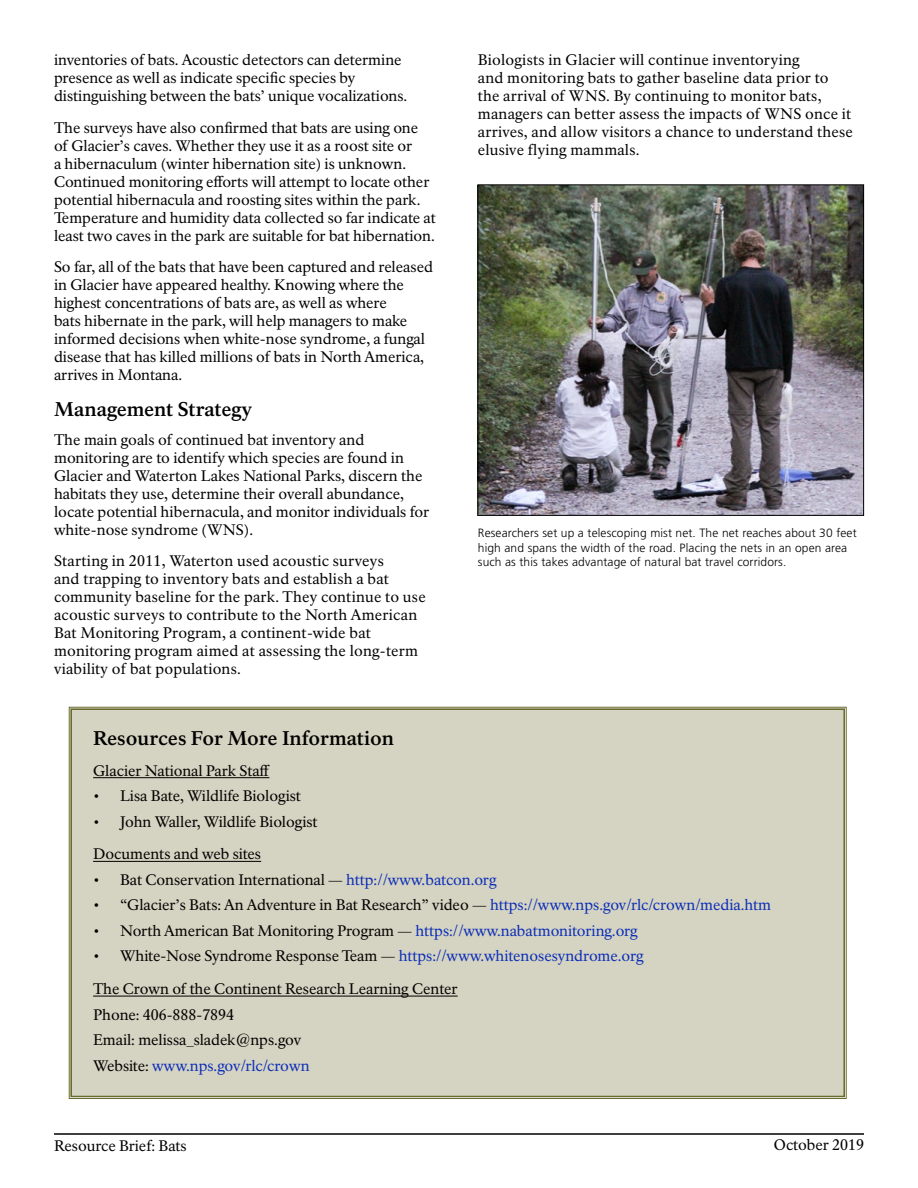
<style>
.page{position:relative;width:918px;height:1188px;background:#fff}
.page>*{position:absolute;margin:0;border:0;box-sizing:border-box;transform-origin:0 0}
.Subtitle{font:700 19.5px "NPS Rawlinson OT";letter-spacing:-.005em;color:#000}
.Body{font:15px/18px "NPS Rawlinson OT";color:#000}
.Body-2{font:15px/18px "NPS Rawlinson OT";letter-spacing:.02em;color:#000}
.Resource_List{font:15px "NPS Rawlinson OT";color:#000}
.Resource_List-2{font:15px "NPS Rawlinson OT";letter-spacing:-.005em;color:#0a2db9}
.Publication_Informat{font:15px "NPS Rawlinson OT";color:#000}
.Caption_Text{font:300 12px/14.4px "Frutiger LT Std";letter-spacing:.01em;color:#000}
.s1{color:#0a2db9}
.s2{color:#000}
</style>
<div class="page">
<hr style="left:54px;top:1133px;width:810px;height:2px;background:#000">
<img style="left:480px;top:186px;width:382px;height:328px">
<div style="left:478px;top:184px;width:386px;height:332px;border:1px solid #000"></div>
<div style="left:69px;top:707px;width:778px;height:392px;background:#d5d3c1"></div>
<div style="left:70px;top:708px;width:775px;height:389px;border:2px solid #686b2d"></div>
<hr style="left:93px;top:777px;width:176px;height:1px;background:#000">
<hr style="left:93px;top:861px;width:168px;height:1px;background:#000">
<hr style="left:93px;top:996px;width:365px;height:1px;background:#000">
<p class="Body" style="left:54px;top:51px;width:355px">inventories of bats. Acoustic detectors can determine presence as well as indicate specific species by distinguishing between the bats’ unique vocalizations.</p>
<p class="Body" style="left:54px;top:119px;width:383px">The surveys have also confirmed that bats are using one<br>of Glacier’s caves. Whether they use it as a roost site or<br>a hibernaculum (winter hibernation site) is unknown.<br>Continued monitoring efforts will attempt to locate other potential hibernacula and roosting sites within the park.<br>Temperature and humidity data collected so far indicate at least two caves in the park are suitable for bat hibernation.</p>
<p class="Body" style="left:54px;top:258px;width:381px">So far, all of the bats that have been captured and released in Glacier have appeared healthy. Knowing where the highest concentrations of bats are, as well as where<br>bats hibernate in the park, will help managers to make informed decisions when white-nose syndrome, a fungal disease that has killed millions of bats in North America, arrives in Montana.</p>
<h2 class="Subtitle" style="left:54px;top:398px;width:200px">Management Strategy</h2>
<p class="Body" style="left:54px;top:431px;width:377px">The main goals of continued bat inventory and monitoring are to identify which species are found in Glacier and Waterton Lakes National Parks, discern the habitats they use, determine their overall abundance, locate potential hibernacula, and monitor individuals for white-nose syndrome (WNS).</p>
<p class="Body" style="left:54px;top:552px;width:373px">Starting in 2011, Waterton used acoustic surveys<br>and trapping to inventory bats and establish a bat community baseline for the park. They continue to use acoustic surveys to contribute to the North American Bat Monitoring Program, a continent-wide bat monitoring program aimed at assessing the long-term viability of bat populations.</p>
<p class="Body-2" style="left:478px;top:51px;width:377px">Biologists in Glacier will continue inventorying<br>and monitoring bats to gather baseline data prior to the arrival of WNS. By continuing to monitor bats, managers can better assess the impacts of WNS once it arrives, and allow visitors a chance to understand these elusive flying mammals.</p>
<p class="Caption_Text" style="left:478px;top:526px;width:380px">Researchers set up a telescoping mist net. The net reaches about 30 feet high and spans the width of the road. Placing the nets in an open area such as this takes advantage of natural bat travel corridors.</p>
<h2 class="Subtitle" style="left:93px;top:726px;width:302px">Resources For More Information</h2>
<p class="Resource_List" style="left:93px;top:761px;width:178px">Glacier National Park Staff</p>
<p class="Body" style="left:93px;top:787px;width:209px">• Lisa Bate, Wildlife Biologist</p>
<p class="Body" style="left:93px;top:813px;width:226px">• John Waller, Wildlife Biologist</p>
<p class="Resource_List" style="left:93px;top:845px;width:170px">Documents and web sites</p>
<p class="Body" style="left:93px;top:871px;width:405px">• Bat Conservation International — <span class="s1">http://www.batcon.org</span></p>
<p class="Body" style="left:93px;top:896px;width:680px">• “Glacier’s Bats: An Adventure in Bat Research” video — <span class="s1">https://www.nps.gov/rlc/crown/media.htm</span></p>
<p class="Body" style="left:93px;top:922px;width:546px">• North American Bat Monitoring Program — <span class="s1">https://www.nabatmonitoring.org</span></p>
<p class="Resource_List-2" style="left:93px;top:947px;width:552px"><span class="s2">• White-Nose Syndrome Response Team —</span> https://www.whitenosesyndrome.org</p>
<p class="Resource_List" style="left:93px;top:980px;width:366px">The Crown of the Continent Research Learning Center</p>
<p class="Resource_List" style="left:93px;top:1005px;width:143px">Phone: 406-888-7894</p>
<p class="Resource_List" style="left:93px;top:1031px;width:210px">Email: melissa_sladek@nps.gov</p>
<p class="Resource_List-2" style="left:93px;top:1056px;width:218px"><span class="s2">Website:</span> www.nps.gov/rlc/crown</p>
<p class="Publication_Informat" style="left:54px;top:1137px;width:134px">Resource Brief: Bats</p>
<p class="Publication_Informat" style="left:774px;top:1135px;width:92px">October 2019</p>
</div>
